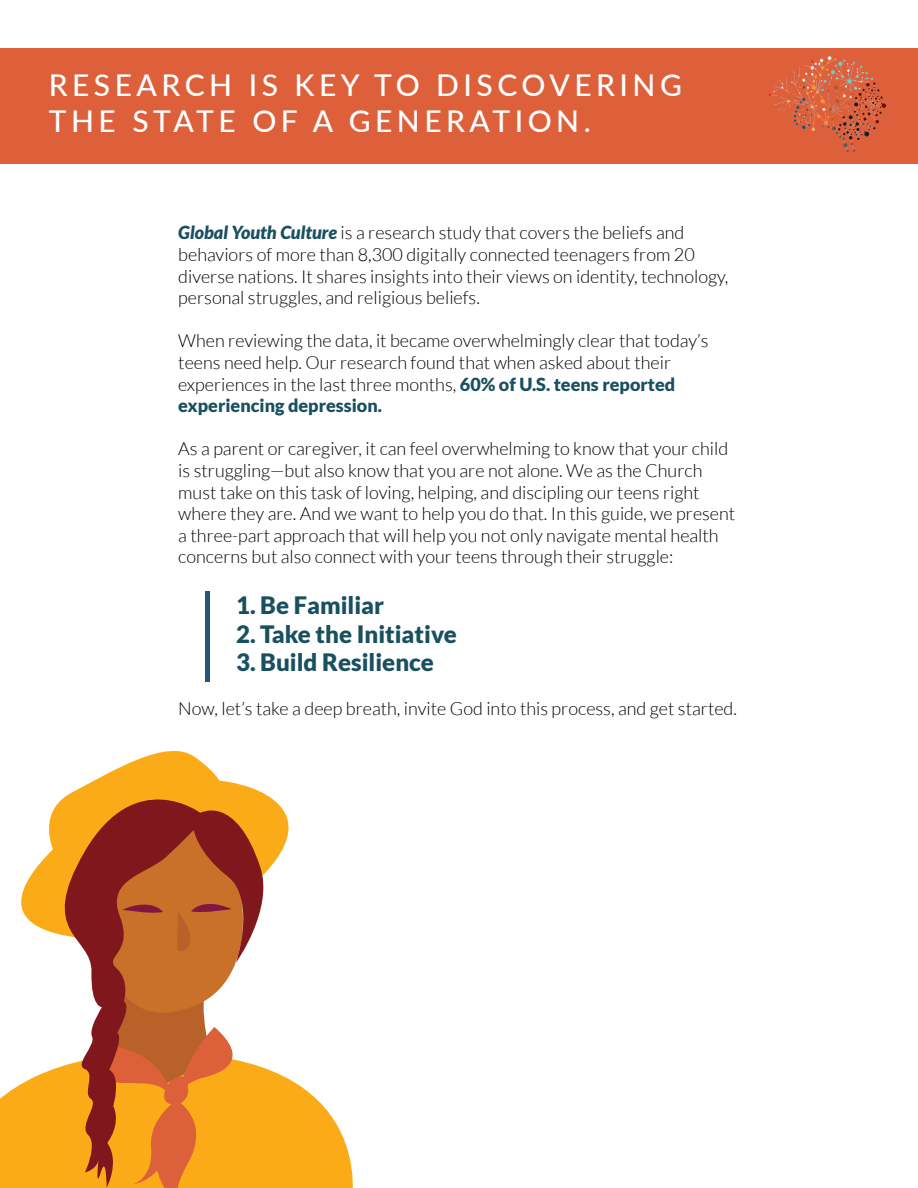
<style>
.page{position:relative;width:918px;height:1188px;background:#fff}
.page>*{position:absolute;margin:0;border:0;box-sizing:border-box;transform-origin:0 0}
.t1{font:500 30px/36px "Lato";letter-spacing:.15em;color:#fff}
.t2{font:900 24px "Lato";color:#195060}
.t3{font:300 18px/21.6px "Lato";color:#000}
.s1{font-weight:900;font-style:italic;color:#195060}
.s2{font-weight:900;color:#195060}
</style>
<div class="page">
<div style="left:0;top:48px;width:918px;height:116px;background:#dd603a"></div>
<svg style="left:0;top:1072px;width:353px;height:116px;fill:#fbab18"></svg>
<svg style="left:21px;top:750px;width:268px;height:176px"></svg>
<svg style="left:36px;top:765px;width:238px;height:423px;fill:#fbab18"></svg>
<svg style="left:84px;top:792px;width:176px;height:396px;background:#c66f33"></svg>
<svg style="left:769px;top:56px;width:117px;height:96px"></svg>
<hr style="left:205px;top:591px;width:4px;height:91px;background:#275576">
<h1 class="t1" style="left:49px;top:66px;width:635px">RESEARCH IS KEY TO DISCOVERING<br>THE STATE OF A GENERATION.</h1>
<p class="t3" style="left:178px;top:222px;width:552px"><span class="s1">Global Youth Culture</span> is a research study that covers the beliefs and behaviors of more than 8,300 digitally connected teenagers from 20 diverse nations. It shares insights into their views on identity, technology, personal struggles, and religious beliefs.</p>
<p class="t3" style="left:178px;top:330px;width:532px">When reviewing the data, it became overwhelmingly clear that today’s teens need help. Our research found that when asked about their experiences in the last three months, <span class="s2">60% of U.S. teens reported experiencing depression.</span></p>
<p class="t3" style="left:178px;top:438px;width:559px">As a parent or caregiver, it can feel overwhelming to know that your child is struggling—but also know that you are not alone. We as the Church must take on this task of loving, helping, and discipling our teens right where they are. And we want to help you do that. In this guide, we present a three-part approach that will help you not only navigate mental health concerns but also connect with your teens through their struggle:</p>
<h2 class="t2" style="left:236px;top:591px;width:149px">1. Be Familiar</h2>
<h2 class="t2" style="left:236px;top:620px;width:222px">2. Take the Initiative</h2>
<h2 class="t2" style="left:236px;top:649px;width:199px">3. Build Resilience</h2>
<p class="t3" style="left:178px;top:698px;width:560px">Now, let’s take a deep breath, invite God into this process, and get started.</p>
</div>
